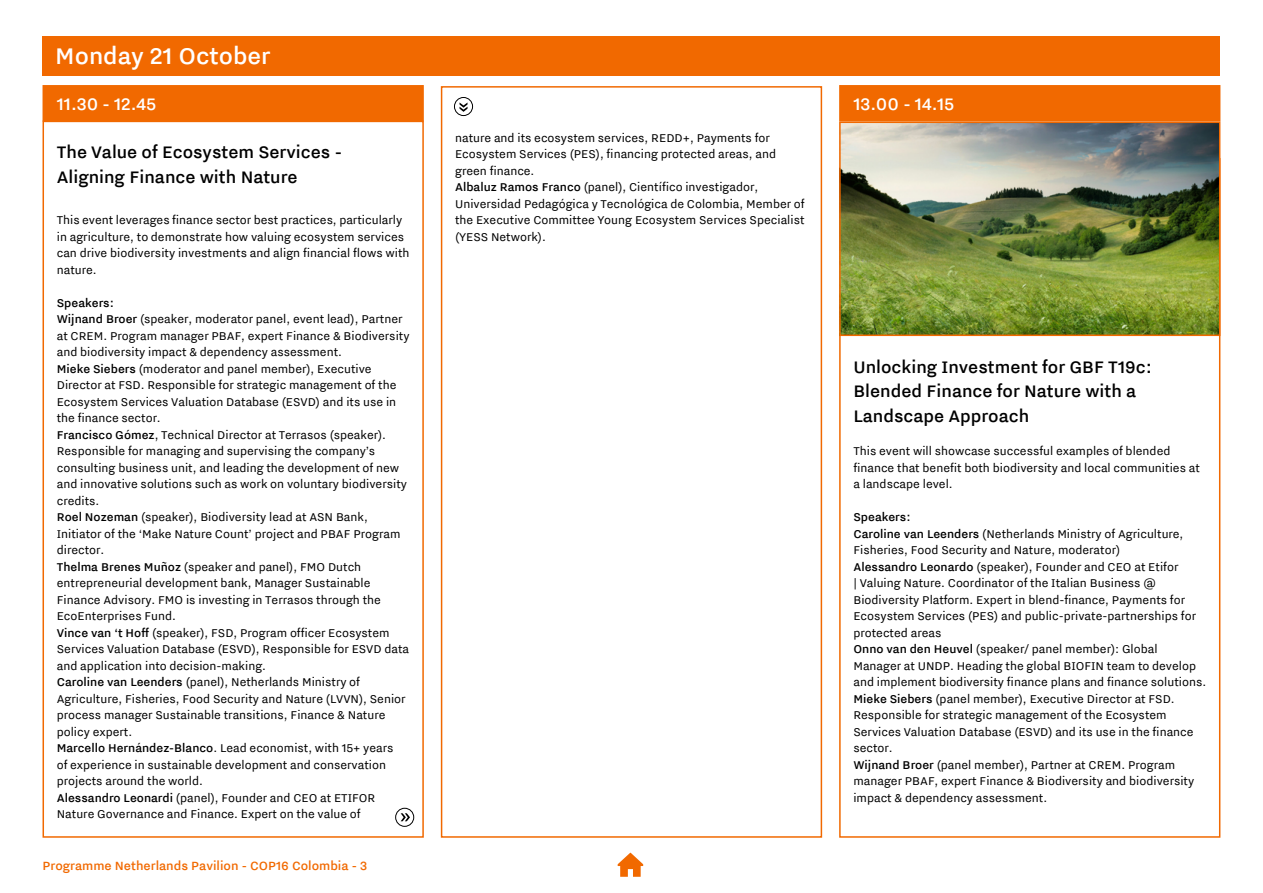
<style>
.page{position:relative;width:1263px;height:893px;background:#fff}
.page>*{position:absolute;margin:0;border:0;box-sizing:border-box;transform-origin:0 0}
._1__date_-_white{font:500 28.5px "NL Nitti Grotesk";color:#fff}
._2__heading_-_orange{font:500 21px/24.8px "NL Nitti Grotesk";color:#000}
._1__time_-_white{font:500 21px "NL Nitti Grotesk";color:#fff}
.t1{font:500 15px "NL Nitti Grotesk";color:#f16900}
._4__names{font:14.25px/16.5px "NL Nitti Grotesk";color:#000}
._3__summery{font:14.25px/16.5px "NL Nitti Grotesk";color:#000}
._4__names-2{font:500 14.25px "NL Nitti Grotesk";color:#000}
.s1{font-weight:500}
</style>
<div class="page">
<svg style="left:618px;top:853px;width:25px;height:24px"></svg>
<div style="left:43px;top:36px;width:1177px;height:40px;background:#f16900"></div>
<img style="left:842px;top:125px;width:375px;height:208px">
<div style="left:839px;top:122px;width:381px;height:214px;border:2px solid #f16900"></div>
<div style="left:43px;top:86px;width:380px;height:35px;background:#f16900"></div>
<div style="left:43px;top:85px;width:381px;height:37px;border:2px solid #f16900"></div>
<div style="left:840px;top:86px;width:380px;height:35px;background:#f16900"></div>
<div style="left:839px;top:85px;width:381px;height:37px;border:2px solid #f16900"></div>
<div style="left:43px;top:121px;width:381px;height:717px;border:2px solid #f16900"></div>
<div style="left:441px;top:86px;width:381px;height:752px;border:2px solid #f16900"></div>
<div style="left:395px;top:808px;width:19px;height:19px;border:1px solid #000;border-radius:50%"></div>
<svg style="left:401px;top:813px;width:9px;height:8px"></svg>
<div style="left:454px;top:97px;width:19px;height:19px;border:1px solid #000;border-radius:50%"></div>
<svg style="left:459px;top:102px;width:8px;height:10px"></svg>
<p class="_1__date_-_white" style="left:55px;top:39px;width:217px">Monday 21 October</p>
<p class="_1__time_-_white" style="left:57px;top:92px;width:101px">11.30 - 12.45</p>
<p class="_1__time_-_white" style="left:853px;top:92px;width:102px">13.00 - 14.15</p>
<p class="_2__heading_-_orange" style="left:57px;top:139px;width:287px">The Value of Ecosystem Services -<br>Aligning Finance with Nature</p>
<p class="_3__summery" style="left:57px;top:211px;width:354px">This event leverages finance sector best practices, particularly in agriculture, to demonstrate how valuing ecosystem services can drive biodiversity investments and align financial flows with nature.</p>
<p class="_4__names-2" style="left:57px;top:294px;width:59px">Speakers:</p>
<p class="_4__names" style="left:57px;top:310px;width:354px"><span class="s1">Wijnand Broer</span> (speaker, moderator panel, event lead), Partner at CREM. Program manager PBAF, expert Finance &amp; Biodiversity and biodiversity impact &amp; dependency assessment.</p>
<p class="_4__names" style="left:57px;top:360px;width:341px"><span class="s1">Mieke Siebers</span> (moderator and panel member), Executive Director at FSD. Responsible for strategic management of the Ecosystem Services Valuation Database (ESVD) and its use in the finance sector.</p>
<p class="_4__names" style="left:57px;top:426px;width:352px"><span class="s1">Francisco Gómez</span>, Technical Director at Terrasos (speaker).<br>Responsible for managing and supervising the company’s consulting business unit, and leading the development of new and innovative solutions such as work on voluntary biodiversity credits.</p>
<p class="_4__names" style="left:57px;top:508px;width:345px"><span class="s1">Roel Nozeman</span> (speaker), Biodiversity lead at ASN Bank,<br>Initiator of the ‘Make Nature Count’ project and PBAF Program director.</p>
<p class="_4__names" style="left:57px;top:558px;width:326px"><span class="s1">Thelma Brenes Muñoz</span> (speaker and panel), FMO Dutch entrepreneurial development bank, Manager Sustainable Finance Advisory. FMO is investing in Terrasos through the EcoEnterprises Fund.</p>
<p class="_4__names" style="left:57px;top:624px;width:354px"><span class="s1">Vince van ‘t Hoff</span> (speaker), FSD, Program officer Ecosystem<br>Services Valuation Database (ESVD), Responsible for ESVD data and application into decision-making.</p>
<p class="_4__names" style="left:57px;top:673px;width:350px"><span class="s1">Caroline van Leenders</span> (panel), Netherlands Ministry of Agriculture, Fisheries, Food Security and Nature (LVVN), Senior process manager Sustainable transitions, Finance &amp; Nature policy expert.</p>
<p class="_4__names" style="left:57px;top:739px;width:338px"><span class="s1">Marcello Hernández-Blanco</span>. Lead economist, with 15+ years of experience in sustainable development and conservation projects around the world.</p>
<p class="_4__names" style="left:57px;top:789px;width:320px"><span class="s1">Alessandro Leonardi</span> (panel), Founder and CEO at ETIFOR<br>Nature Governance and Finance. Expert on the value of</p>
<p class="_4__names" style="left:455px;top:129px;width:322px">nature and its ecosystem services, REDD+, Payments for<br>Ecosystem Services (PES), financing protected areas, and green finance.</p>
<p class="_4__names" style="left:455px;top:178px;width:351px"><span class="s1">Albaluz Ramos Franco</span> (panel), Científico investigador, Universidad Pedagógica y Tecnológica de Colombia, Member of the Executive Committee Young Ecosystem Services Specialist (YESS Network).</p>
<p class="_2__heading_-_orange" style="left:853px;top:354px;width:300px">Unlocking Investment for GBF T19c:<br>Blended Finance for Nature with a<br>Landscape Approach</p>
<p class="_3__summery" style="left:853px;top:442px;width:348px">This event will showcase successful examples of blended finance that benefit both biodiversity and local communities at a landscape level.</p>
<p class="_4__names-2" style="left:853px;top:509px;width:59px">Speakers:</p>
<p class="_4__names" style="left:853px;top:525px;width:332px"><span class="s1">Caroline van Leenders</span> (Netherlands Ministry of Agriculture,<br>Fisheries, Food Security and Nature, moderator)</p>
<p class="_4__names" style="left:853px;top:558px;width:344px"><span class="s1">Alessandro Leonardo</span> (speaker), Founder and CEO at Etifor<br>| Valuing Nature. Coordinator of the Italian Business @ Biodiversity Platform. Expert in blend-finance, Payments for Ecosystem Services (PES) and public-private-partnerships for protected areas</p>
<p class="_4__names" style="left:853px;top:640px;width:354px"><span class="s1">Onno van den Heuvel</span> (speaker/ panel member): Global<br>Manager at UNDP. Heading the global BIOFIN team to develop and implement biodiversity finance plans and finance solutions.</p>
<p class="_4__names" style="left:853px;top:690px;width:342px"><span class="s1">Mieke Siebers</span> (panel member), Executive Director at FSD.<br>Responsible for strategic management of the Ecosystem Services Valuation Database (ESVD) and its use in the finance sector.</p>
<p class="_4__names" style="left:853px;top:756px;width:342px"><span class="s1">Wijnand Broer</span> (panel member), Partner at CREM. Program manager PBAF, expert Finance &amp; Biodiversity and biodiversity impact &amp; dependency assessment.</p>
<p class="t1" style="left:43px;top:857px;width:326px">Programme Netherlands Pavilion - COP16 Colombia - 3</p>
</div>
